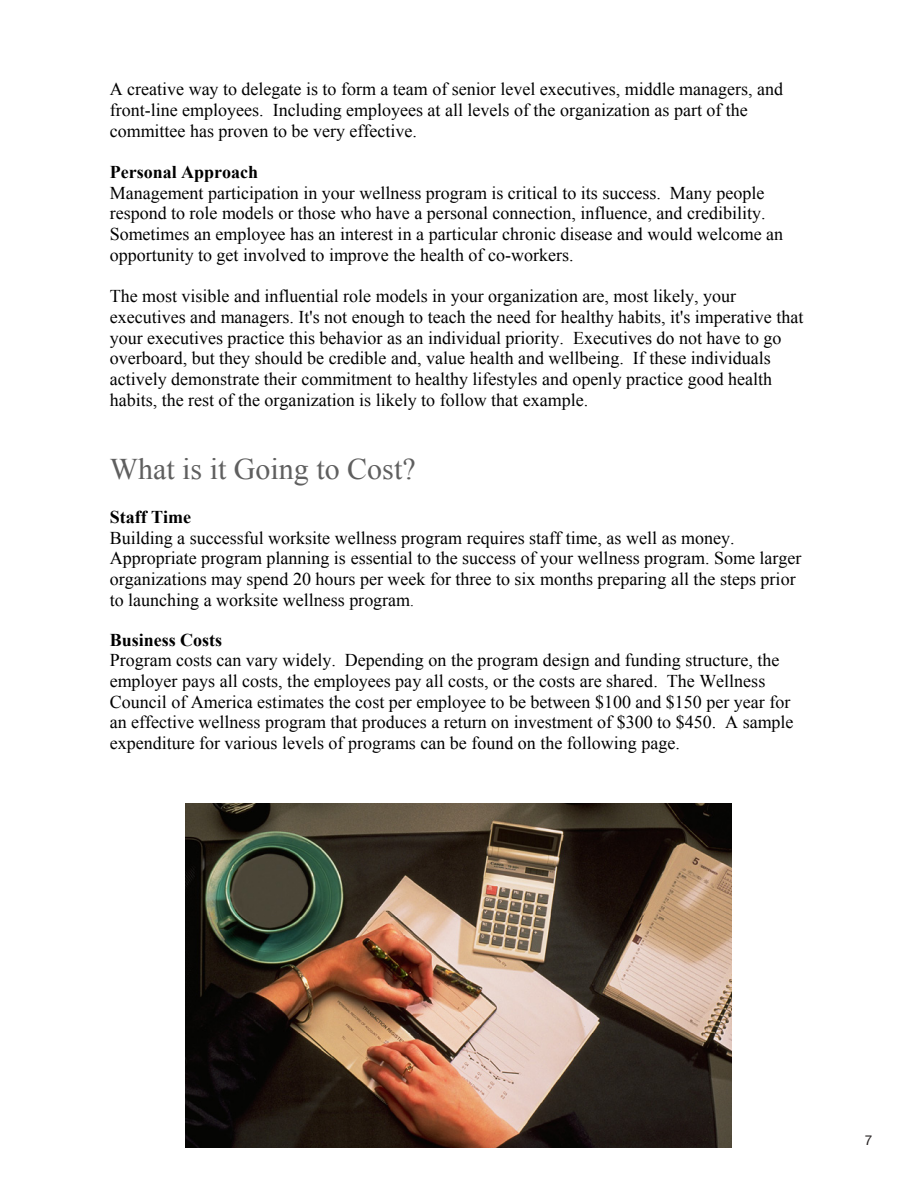
<style>
.page{position:relative;width:918px;height:1188px;background:#fff}
.page>*{position:absolute;margin:0;border:0;box-sizing:border-box;transform-origin:0 0}
.t1{font:30px "Times New Roman";color:#5f5f5f}
.t2{font:18px/20.7px "Times New Roman";color:#000}
.t3{font:13.5px "Helvetica Neue";color:#231f20}
.s1{font-weight:700}
.s2{font-size:15px}
</style>
<div class="page">
<img style="left:186px;top:803px;width:546px;height:344px">
<p class="t2" style="left:110px;top:79px;width:675px">A creative way to delegate is to form a team of senior level executives, middle managers, and front-line employees. Including employees at all levels of the organization as part of the committee has proven to be very effective.</p>
<p class="t2" style="left:110px;top:161px;width:675px"><span class="s1">Personal Approach<br></span>Management participation in your wellness program is critical to its success. Many people respond to role models or those who have a personal connection, influence, and credibility.<br>Sometimes an employee has an interest in a particular chronic disease and would welcome an opportunity to get involved to improve the health of co-workers.</p>
<p class="t2" style="left:110px;top:286px;width:695px">The most visible and influential role models in your organization are, most likely, your executives and managers. It's not enough to teach the need for healthy habits, it's imperative that your executives practice this behavior as an individual priority. Executives do not have to go overboard, but they should be credible and, value health and wellbeing. If these individuals actively demonstrate their commitment to healthy lifestyles and openly practice good health habits, the rest of the organization is likely to follow that example.</p>
<p class="t1" style="left:110px;top:449px;width:307px">What is it Going to Cost?</p>
<p class="t2" style="left:110px;top:506px;width:693px"><span class="s1">Staff Time<br></span>Building a successful worksite wellness program requires staff time, as well as money.<br>Appropriate program planning is essential to the success of your wellness program. Some larger organizations may spend 20 hours per week for three to six months preparing all the steps prior to launching a worksite wellness program<span class="s2">.</span></p>
<p class="t2" style="left:110px;top:629px;width:685px"><span class="s1">Business Costs<br></span>Program costs can vary widely. Depending on the program design and funding structure, the employer pays all costs, the employees pay all costs, or the costs are shared. The Wellness Council of America estimates the cost per employee to be between $100 and $150 per year for an effective wellness program that produces a return on investment of $300 to $450. A sample expenditure for various levels of programs can be found on the following page.</p>
<p class="t3" style="left:865px;top:1132px;width:9px">7</p>
</div>
